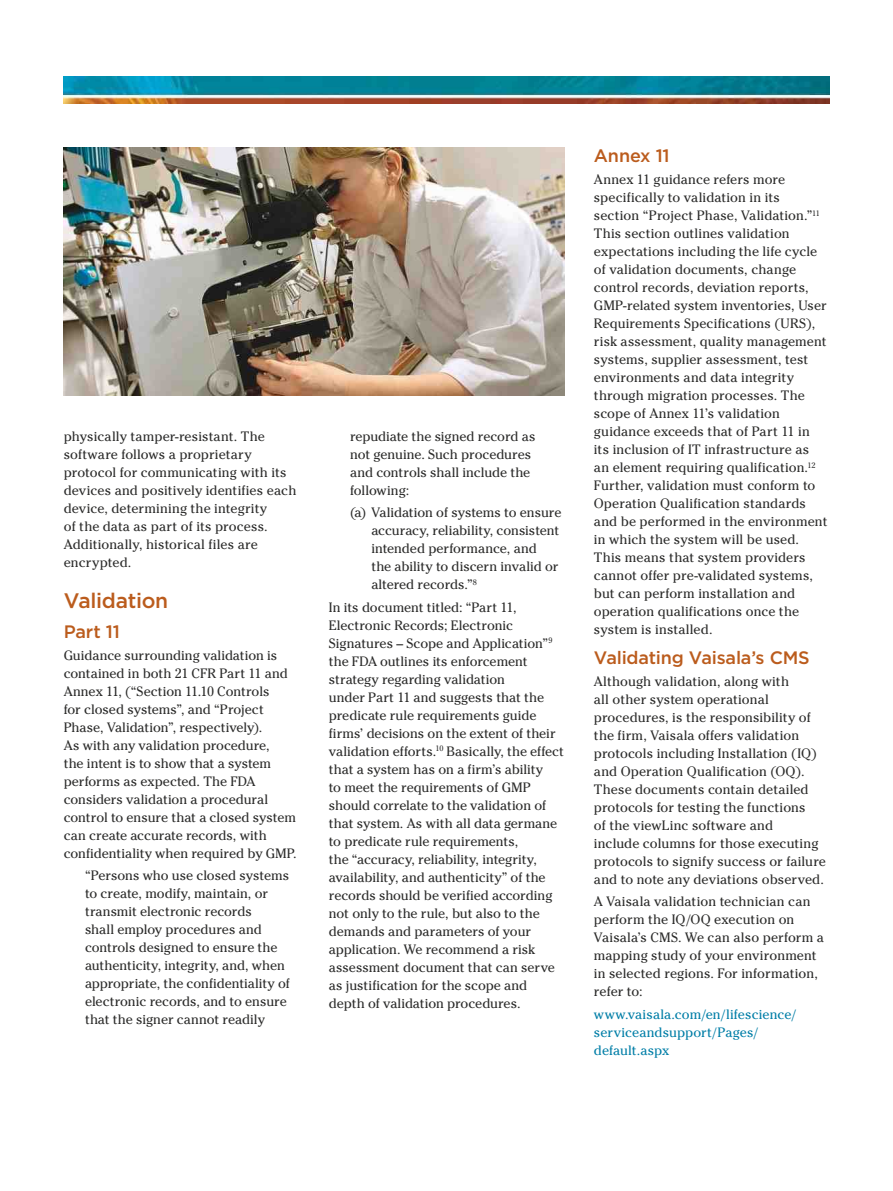
<style>
.page{position:relative;width:893px;height:1191px;background:#fff}
.page>*{position:absolute;margin:0;border:0;box-sizing:border-box;transform-origin:0 0}
.t1{font:500 21px "Gotham";letter-spacing:-.015em;color:#bb5c1d}
.t2{font:500 18px "Gotham";letter-spacing:-.01em;color:#bb5c1d}
.t3{font:13.5px/18px "Cheltenham Std";color:#2b2b2a}
.t4{font:13.5px/18px "Cheltenham Std";letter-spacing:.005em;color:#007ea7}
</style>
<div class="page">
<img style="left:64px;top:77px;width:765px;height:27px">
<img style="left:64px;top:147px;width:500px;height:248px">
<p class="t3" style="left:64px;top:428px;width:234px">physically tamper-resistant. The software follows a proprietary protocol for communicating with its devices and positively identifies each device, determining the integrity<br>of the data as part of its process.<br>Additionally, historical files are encrypted.</p>
<h1 class="t1" style="left:64px;top:587px;width:106px">Validation</h1>
<h2 class="t2" style="left:64px;top:619px;width:58px">Part 11</h2>
<p class="t3" style="left:64px;top:646px;width:235px">Guidance surrounding validation is contained in both 21 CFR Part 11 and Annex 11, (“Section 11.10 Controls<br>for closed systems”, and “Project Phase, Validation”, respectively).<br>As with any validation procedure,<br>the intent is to show that a system performs as expected. The FDA considers validation a procedural control to ensure that a closed system can create accurate records, with confidentiality when required by GMP.</p>
<p class="t3" style="left:85px;top:866px;width:206px">“Persons who use closed systems to create, modify, maintain, or transmit electronic records<br>shall employ procedures and controls designed to ensure the authenticity, integrity, and, when appropriate, the confidentiality of electronic records, and to ensure that the signer cannot readily</p>
<p class="t3" style="left:350px;top:427px;width:187px">repudiate the signed record as not genuine. Such procedures and controls shall include the following:</p>
<p class="t3" style="left:371px;top:504px;width:192px;text-indent:-21px">(a) Validation of systems to ensure accuracy, reliability, consistent intended performance, and<br>the ability to discern invalid or altered records.”<sup>8</sup></p>
<p class="t3" style="left:329px;top:598px;width:237px">In its document titled: “Part 11, Electronic Records; Electronic Signatures – Scope and Application”<sup>9 </sup>the FDA outlines its enforcement strategy regarding validation<br>under Part 11 and suggests that the predicate rule requirements guide firms’ decisions on the extent of their validation efforts.<sup>10</sup> Basically, the effect that a system has on a firm’s ability<br>to meet the requirements of GMP should correlate to the validation of that system. As with all data germane to predicate rule requirements,<br>the “accuracy, reliability, integrity, availability, and authenticity” of the records should be verified according not only to the rule, but also to the demands and parameters of your application. We recommend a risk assessment document that can serve as justification for the scope and depth of validation procedures.</p>
<h2 class="t2" style="left:594px;top:144px;width:77px">Annex 11</h2>
<p class="t3" style="left:594px;top:170px;width:235px">Annex 11 guidance refers more specifically to validation in its section “Project Phase, Validation.”<sup>11<br></sup>This section outlines validation expectations including the life cycle of validation documents, change control records, deviation reports, GMP-related system inventories, User Requirements Specifications (URS), risk assessment, quality management systems, supplier assessment, test environments and data integrity through migration processes. The scope of Annex 11’s validation guidance exceeds that of Part 11 in its inclusion of IT infrastructure as an element requiring qualification.<sup>12<br></sup>Further, validation must conform to Operation Qualification standards and be performed in the environment in which the system will be used.<br>This means that system providers cannot offer pre-validated systems, but can perform installation and operation qualifications once the system is installed.</p>
<h2 class="t2" style="left:594px;top:645px;width:217px">Validating Vaisala’s CMS</h2>
<p class="t3" style="left:594px;top:672px;width:234px">Although validation, along with<br>all other system operational procedures, is the responsibility of the firm, Vaisala offers validation protocols including Installation (IQ) and Operation Qualification (OQ).<br>These documents contain detailed protocols for testing the functions<br>of the viewLinc software and<br>include columns for those executing protocols to signify success or failure and to note any deviations observed.</p>
<p class="t3" style="left:594px;top:892px;width:232px">A Vaisala validation technician can perform the IQ/OQ execution on<br>Vaisala’s CMS. We can also perform a mapping study of your environment in selected regions. For information, refer to:</p>
<p class="t4" style="left:594px;top:1005px;width:204px">www.vaisala.com/en/lifescience/ serviceandsupport/Pages/ default.aspx</p>
</div>
